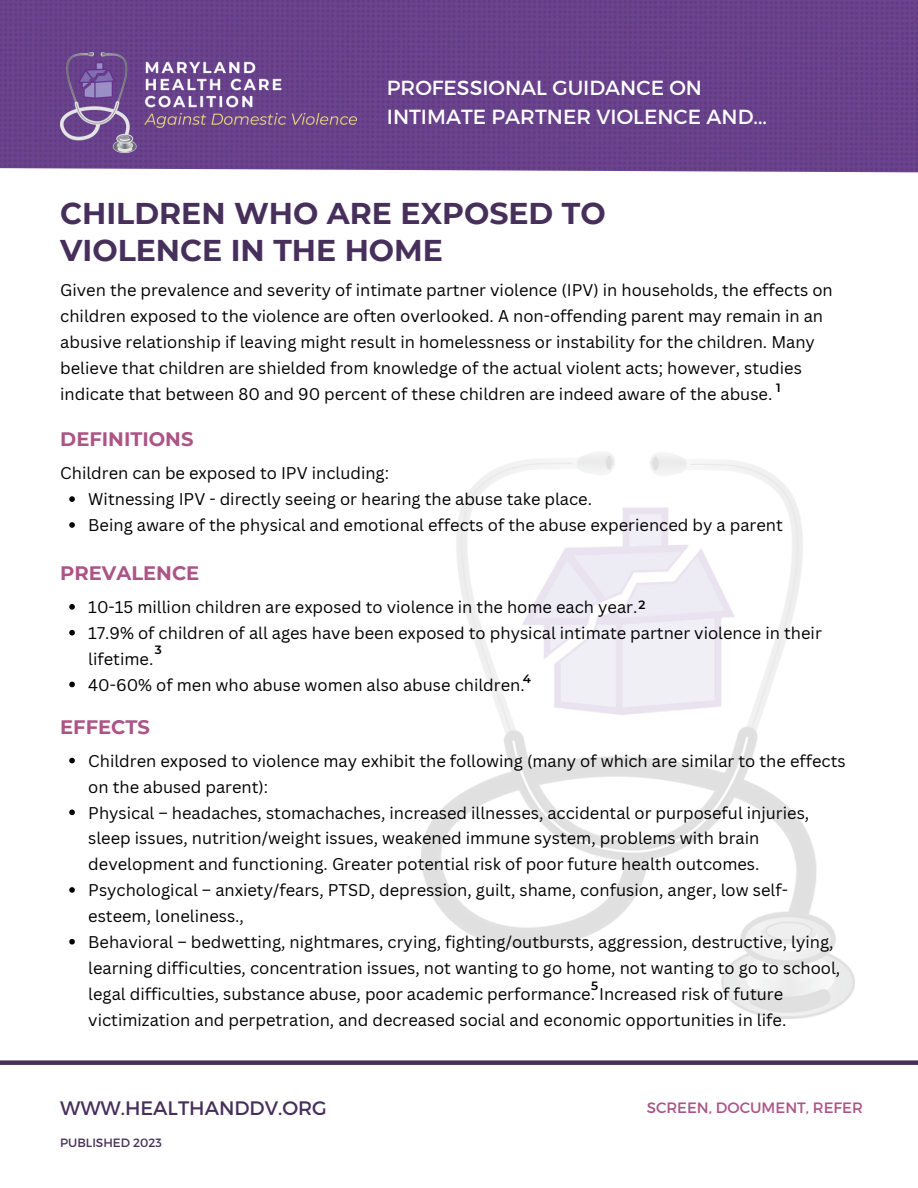
<style>
.page{position:relative;width:918px;height:1188px;background:#fff}
.page>*{position:absolute;margin:0;border:0;box-sizing:border-box;transform-origin:0 0}
.t1{font:700 30px/37.2px "Montserrat";color:#472f5b}
.t2{font:20.4px/28.5px "Montserrat";color:#fff}
.t3{font:700 19.5px "Montserrat";color:#ac5486}
.t4{font:19.5px "Montserrat";color:#472f5b}
.t5{font:16.5px/25.8px "Canva Sans";color:#000}
.t6{font:15px "Montserrat";color:#ac5486}
.t7{font:12px "Montserrat";color:#472f5b}
.t8{font:600 12px "Montserrat";color:#000}
</style>
<div class="page">
<img style="left:0;top:0;width:918px;height:173px">
<img style="left:60px;top:52px;width:296px;height:100px">
<div style="left:0;top:1060px;width:918px;height:5px;background:#472f5b"></div>
<img style="left:422px;top:453px;width:433px;height:565px">
<svg style="left:69px;top:496px;width:6px;height:6px"></svg>
<svg style="left:69px;top:522px;width:6px;height:6px"></svg>
<svg style="left:69px;top:604px;width:6px;height:6px"></svg>
<svg style="left:69px;top:630px;width:6px;height:6px"></svg>
<svg style="left:69px;top:682px;width:6px;height:5px"></svg>
<svg style="left:69px;top:758px;width:6px;height:5px"></svg>
<svg style="left:69px;top:810px;width:6px;height:5px"></svg>
<svg style="left:69px;top:887px;width:6px;height:6px"></svg>
<svg style="left:69px;top:939px;width:6px;height:6px"></svg>
<p class="t2" style="left:387px;top:73px;width:382px">PROFESSIONAL GUIDANCE ON<br>INTIMATE PARTNER VIOLENCE AND...</p>
<p class="t1" style="left:60px;top:195px;width:547px">CHILDREN WHO ARE EXPOSED TO<br>VIOLENCE IN THE HOME</p>
<h3 class="t5" style="left:60px;top:277px;width:774px">Given the prevalence and severity of intimate partner violence (IPV) in households, the effects on children exposed to the violence are often overlooked. A non-offending parent may remain in an abusive relationship if leaving might result in homelessness or instability for the children. Many believe that children are shielded from knowledge of the actual violent acts; however, studies indicate that between 80 and 90 percent of these children are indeed aware of the abuse.</h3>
<h1 class="t3" style="left:60px;top:427px;width:135px">DEFINITIONS</h1>
<p class="t5" style="left:60px;top:460px;width:330px">Children can be exposed to IPV including:</p>
<p class="t5" style="left:88px;top:486px;width:505px">Witnessing IPV - directly seeing or hearing the abuse take place.</p>
<h2 class="t5" style="left:88px;top:512px;width:696px">Being aware of the physical and emotional effects of the abuse experienced by a parent</h2>
<p class="t3" style="left:60px;top:561px;width:141px">PREVALENCE</p>
<p class="t5" style="left:88px;top:594px;width:551px">10-15 million children are exposed to violence in the home each year.</p>
<p class="t5" style="left:88px;top:620px;width:735px">17.9% of children of all ages have been exposed to physical intimate partner violence in their lifetime.</p>
<p class="t5" style="left:88px;top:671px;width:438px">40-60% of men who abuse women also abuse children.</p>
<h2 class="t3" style="left:60px;top:715px;width:91px">EFFECTS</h2>
<p class="t5" style="left:88px;top:747px;width:759px">Children exposed to violence may exhibit the following (many of which are similar to the effects on the abused parent):</p>
<p class="t5" style="left:88px;top:799px;width:723px">Physical – headaches, stomachaches, increased illnesses, accidental or purposeful injuries, sleep issues, nutrition/weight issues, weakened immune system, problems with brain development and functioning. Greater potential risk of poor future health outcomes.</p>
<p class="t5" style="left:88px;top:877px;width:701px">Psychological – anxiety/fears, PTSD, depression, guilt, shame, confusion, anger, low self&shy;esteem, loneliness.,</p>
<p class="t5" style="left:88px;top:929px;width:754px">Behavioral – bedwetting, nightmares, crying, fighting/outbursts, aggression, destructive, lying, learning difficulties, concentration issues, not wanting to go home, not wanting to go to school, legal difficulties, substance abuse, poor academic performance. Increased risk of future victimization and perpetration, and decreased social and economic opportunities in life.</p>
<p class="t8" style="left:776px;top:380px;width:6px">1</p>
<h2 class="t8" style="left:639px;top:597px;width:8px">2</h2>
<p class="t8" style="left:155px;top:643px;width:8px">3</p>
<p class="t8" style="left:523px;top:672px;width:10px">4</p>
<p class="t8" style="left:591px;top:978px;width:9px">5</p>
<p class="t4" style="left:60px;top:1096px;width:268px">WWW.HEALTHANDDV.ORG</p>
<p class="t7" style="left:60px;top:1135px;width:103px">PUBLISHED 2023</p>
<p class="t6" style="left:647px;top:1098px;width:218px">SCREEN, DOCUMENT, REFER</p>
</div>
